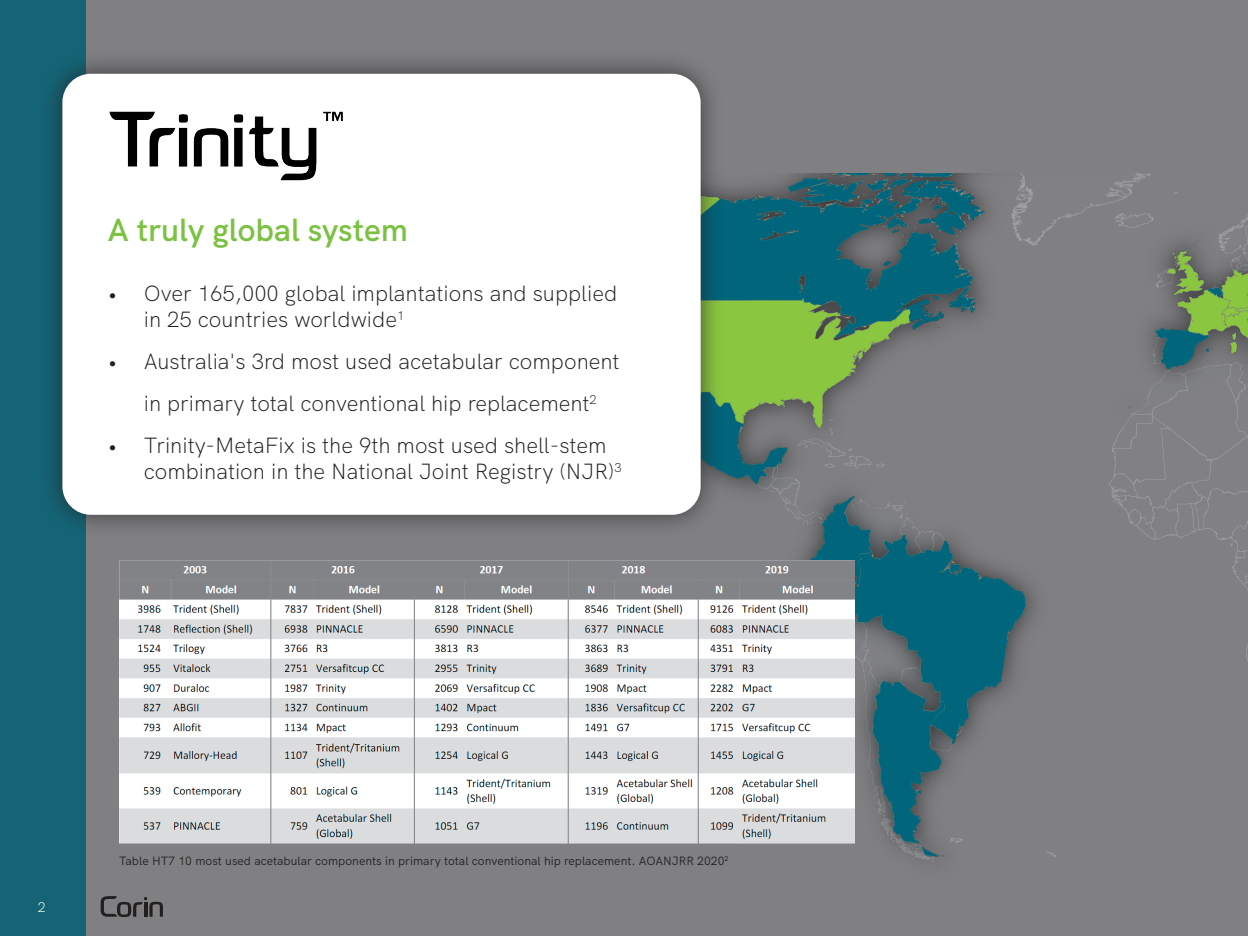
<style>
.page{position:relative;width:1248px;height:936px;background:#fff}
.page>*{position:absolute;margin:0;border:0;box-sizing:border-box;transform-origin:0 0}
.t1{font:600 32px "HK Grotesk";color:#7bc142}
.t2{font:300 22px/26.4px "HK Grotesk";color:#231f20}
.t3{font:300 14px "HK Grotesk";color:#fff}
.t4{font:12px "HK Grotesk";color:#231f20}
</style>
<div class="page">
<div style="left:0;top:0;width:1247px;height:935px;background:#808083"></div>
<div style="left:0;top:0;width:85px;height:935px;background:#146476"></div>
<svg style="left:101px;top:896px;width:62px;height:20px"></svg>
<img style="left:583px;top:173px;width:664px;height:689px">
<div style="left:38px;top:50px;width:686px;height:488px;background:#231f20;opacity:.75"></div>
<div style="left:62px;top:74px;width:638px;height:440px;background:#fff;border-radius:29px"></div>
<img style="left:109px;top:111px;width:234px;height:70px">
<img style="left:119px;top:560px;width:735px;height:283px">
<h1 class="t1" style="left:108px;top:204px;width:302px">A truly global system</h1>
<p class="t2" style="left:144px;top:278px;width:475px;text-indent:-36px">• Over 165,000 global implantations and supplied in 25 countries worldwide<sup>1</sup></p>
<p class="t2" style="left:108px;top:338px;width:513px;line-height:42px;text-align:center">• Australia's 3rd most used acetabular component in primary total conventional hip replacement<sup>2</sup></p>
<p class="t2" style="left:144px;top:430px;width:479px;text-indent:-36px">• Trinity-MetaFix is the 9th most used shell-stem combination in the National Joint Registry (NJR)<sup>3</sup></p>
<p class="t3" style="left:38px;top:895px;width:9px">2</p>
<p class="t4" style="left:119px;top:851px;width:611px">Table HT7 10 most used acetabular components in primary total conventional hip replacement. AOANJRR 2020<sup>2</sup></p>
</div>
